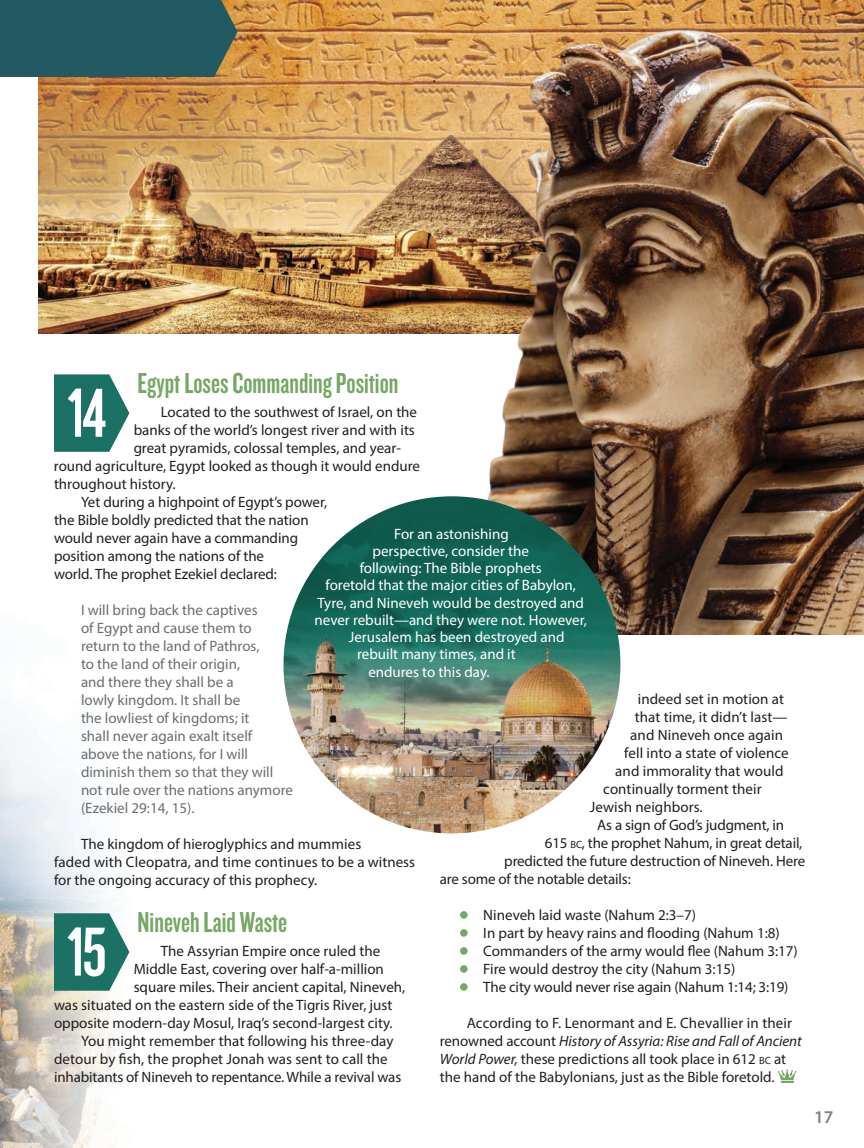
<style>
.page{position:relative;width:864px;height:1148px;background:#fff}
.page>*{position:absolute;margin:0;border:0;box-sizing:border-box;transform-origin:0 0}
.Prophecy_Number{font:69px "Robinson";color:#fff}
.Section_2_Subheaders{font:30px "Knockout HTF48 Featherweight";color:#75a765}
.Page_Number_R{font:600 18px "Myriad Pro";color:#808285}
.Main_Body_Text{font:15px/18px "Myriad Pro";color:#231f20}
.Scripture_Indent{font:15px/18px "Myriad Pro";color:#6c6d70}
.Main_Body_Text-2{font:15px "Myriad Pro";color:#fff}
.s1{font-family:"Knockout HTF48 Featherweight";font-size:72px}
.s2{font-size:10.5px}
.s3{font-style:italic}
</style>
<div class="page">
<img style="left:39px;top:0;width:825px;height:334px">
<div style="left:0;top:0;width:238px;height:77px;background:#235960"></div>
<img style="left:0;top:544px;width:334px;height:604px">
<img style="left:415px;top:27px;width:449px;height:607px">
<img style="left:284px;top:496px;width:336px;height:337px;border-radius:168px">
<svg style="left:54px;top:374px;width:75px;height:78px;background:#3a8479"></svg>
<svg style="left:54px;top:913px;width:75px;height:77px;background:#398378"></svg>
<div style="left:460px;top:911px;width:8px;height:7px;background:#75a765;border-radius:50%"></div>
<div style="left:460px;top:929px;width:8px;height:7px;background:#75a765;border-radius:50%"></div>
<div style="left:460px;top:947px;width:8px;height:7px;background:#75a765;border-radius:50%"></div>
<div style="left:460px;top:965px;width:8px;height:7px;background:#75a765;border-radius:50%"></div>
<div style="left:460px;top:983px;width:8px;height:7px;background:#75a765;border-radius:50%"></div>
<svg style="left:778px;top:1069px;width:18px;height:13px"></svg>
<p class="Section_2_Subheaders" style="left:138px;top:368px;width:262px">Egypt Loses Commanding Position</p>
<p class="Main_Body_Text" style="left:161px;top:402px;width:258px">Located to the southwest of Israel, on the</p>
<p class="Main_Body_Text" style="left:134px;top:420px;width:283px">banks of the world’s longest river and with its</p>
<p class="Main_Body_Text" style="left:134px;top:438px;width:269px">great pyramids, colossal temples, and year-</p>
<p class="Main_Body_Text" style="left:54px;top:456px;width:368px">round agriculture, Egypt looked as though it would endure</p>
<p class="Main_Body_Text" style="left:54px;top:474px;width:122px">throughout history.</p>
<p class="Main_Body_Text" style="left:54px;top:492px;width:275px;text-indent:27px">Yet during a highpoint of Egypt’s power, the Bible boldly predicted that the nation would never again have a commanding position among the nations of the<br>world. The prophet Ezekiel declared:</p>
<p class="Scripture_Indent" style="left:81px;top:600px;width:213px">I will bring back the captives<br>of Egypt and cause them to return to the land of Pathros,<br>to the land of their origin,<br>and there they shall be a<br>lowly kingdom. It shall be<br>the lowliest of kingdoms; it<br>shall never again exalt itself above the nations, for I will diminish them so that they will not rule over the nations anymore (Ezekiel 29:14, 15).</p>
<p class="Main_Body_Text" style="left:54px;top:834px;width:363px;text-indent:27px">The kingdom of hieroglyphics and mummies<br>faded with Cleopatra, and time continues to be a witness for the ongoing accuracy of this prophecy.</p>
<p class="Prophecy_Number" style="left:66px;top:917px;width:42px">1<span class="s1">5</span></p>
<p class="Prophecy_Number" style="left:66px;top:378px;width:41px">1<span class="s1">4</span></p>
<p class="Main_Body_Text-2" style="left:394px;top:524px;width:116px">For an astonishing</p>
<p class="Main_Body_Text-2" style="left:372px;top:541px;width:158px">perspective, consider the</p>
<p class="Main_Body_Text-2" style="left:360px;top:559px;width:184px">following: The Bible prophets</p>
<p class="Main_Body_Text-2" style="left:326px;top:576px;width:252px">foretold that the major cities of Babylon,</p>
<p class="Main_Body_Text-2" style="left:317px;top:593px;width:268px">Tyre, and Nineveh would be destroyed and</p>
<p class="Main_Body_Text-2" style="left:315px;top:610px;width:274px">never rebuilt—and they were not. However,</p>
<p class="Main_Body_Text-2" style="left:349px;top:628px;width:217px">Jerusalem has been destroyed and</p>
<p class="Main_Body_Text-2" style="left:357px;top:645px;width:160px">rebuilt many times, and it</p>
<p class="Main_Body_Text-2" style="left:368px;top:662px;width:122px">endures to this day.</p>
<p class="Main_Body_Text" style="left:638px;top:690px;width:148px">indeed set in motion at</p>
<p class="Main_Body_Text" style="left:635px;top:708px;width:154px">that time, it didn’t last—</p>
<p class="Main_Body_Text" style="left:630px;top:726px;width:154px">and Nineveh once again</p>
<p class="Main_Body_Text" style="left:624px;top:744px;width:166px">fell into a state of violence</p>
<p class="Main_Body_Text" style="left:615px;top:762px;width:170px">and immorality that would</p>
<p class="Main_Body_Text" style="left:603px;top:780px;width:160px">continually torment their</p>
<p class="Main_Body_Text" style="left:590px;top:798px;width:113px">Jewish neighbors.</p>
<p class="Main_Body_Text" style="left:597px;top:816px;width:188px">As a sign of God’s judgment, in</p>
<p class="Main_Body_Text" style="left:545px;top:834px;width:259px">615 <span class="s2">bc</span>, the prophet Nahum, in great detail,</p>
<p class="Main_Body_Text" style="left:504px;top:852px;width:302px">predicted the future destruction of Nineveh. Here</p>
<p class="Main_Body_Text" style="left:440px;top:870px;width:192px">are some of the notable details:</p>
<p class="Main_Body_Text" style="left:483px;top:906px;width:214px">Nineveh laid waste (Nahum 2:3–7)</p>
<p class="Main_Body_Text" style="left:483px;top:924px;width:298px">In part by heavy rains and flooding (Nahum 1:8)</p>
<p class="Main_Body_Text" style="left:483px;top:942px;width:316px">Commanders of the army would flee (Nahum 3:17)</p>
<p class="Main_Body_Text" style="left:483px;top:960px;width:254px">Fire would destroy the city (Nahum 3:15)</p>
<p class="Main_Body_Text" style="left:483px;top:978px;width:307px">The city would never rise again (Nahum 1:14; 3:19)</p>
<p class="Main_Body_Text" style="left:440px;top:1014px;width:364px;text-indent:27px">According to F. Lenormant and E. Chevallier in their renowned account <span class="s3">History of Assyria: Rise and Fall of Ancient World Power,</span> these predictions all took place in 612 <span class="s2">bc</span> at the hand of the Babylonians, just as the Bible foretold.</p>
<p class="Section_2_Subheaders" style="left:138px;top:907px;width:151px">Nineveh Laid Waste</p>
<p class="Main_Body_Text" style="left:161px;top:941px;width:221px">The Assyrian Empire once ruled the</p>
<p class="Main_Body_Text" style="left:134px;top:959px;width:252px">Middle East, covering over half-a-million</p>
<p class="Main_Body_Text" style="left:134px;top:977px;width:273px">square miles. Their ancient capital, Nineveh,</p>
<p class="Main_Body_Text" style="left:54px;top:995px;width:340px">was situated on the eastern side of the Tigris River, just</p>
<p class="Main_Body_Text" style="left:54px;top:1013px;width:339px">opposite modern-day Mosul, Iraq’s second-largest city.</p>
<p class="Main_Body_Text" style="left:54px;top:1031px;width:349px;text-indent:27px">You might remember that following his three-day detour by fish, the prophet Jonah was sent to call the inhabitants of Nineveh to repentance. While a revival was</p>
<p class="Page_Number_R" style="left:814px;top:1105px;width:21px">17</p>
</div>
